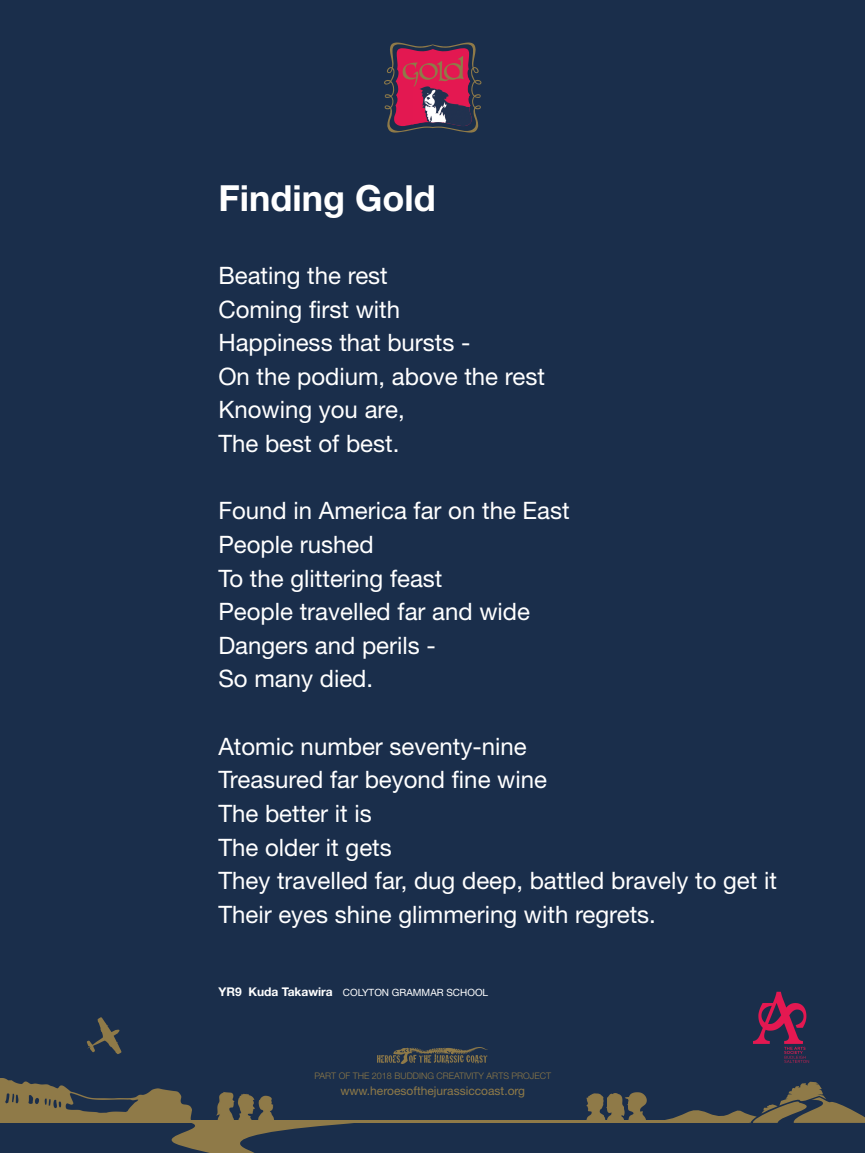
<style>
.page{position:relative;width:865px;height:1153px;background:#fff}
.page>*{position:absolute;margin:0;border:0;box-sizing:border-box;transform-origin:0 0}
.t1{font:700 36px "Helvetica Neue";color:#fff}
.t2{font:24px/33.6px "Helvetica Neue";color:#fff}
.t3{font:12px "Helvetica Neue";color:#8f7a48}
.t4{font:10px "Helvetica Neue";color:#fff}
.t5{font:300 9px "Helvetica Neue";color:#8f7a48}
.s1{font-weight:700;font-size:12px}
</style>
<div class="page">
<div style="left:0;top:0;width:865px;height:1152px;background:#1a2e4b"></div>
<img style="left:216px;top:1092px;width:19px;height:28px">
<img style="left:258px;top:1095px;width:16px;height:25px">
<img style="left:238px;top:1093px;width:17px;height:27px">
<svg style="left:665px;top:1081px;width:200px;height:41px"></svg>
<svg style="left:157px;top:1122px;width:208px;height:30px"></svg>
<img style="left:586px;top:1092px;width:61px;height:28px">
<svg style="left:586px;top:1092px;width:21px;height:1px"></svg>
<img style="left:625px;top:1092px;width:2px;height:28px">
<hr style="left:0;top:1120px;width:748px;height:2px;background:#8f7a48">
<img style="left:378px;top:1047px;width:109px;height:16px">
<svg style="left:384px;top:42px;width:97px;height:91px"></svg>
<img style="left:0;top:1078px;width:192px;height:42px">
<img style="left:87px;top:1017px;width:35px;height:37px">
<img style="left:753px;top:991px;width:57px;height:72px">
<h1 class="t1" style="left:218px;top:165px;width:219px">Finding Gold</h1>
<p class="t2" style="left:218px;top:257px;width:328px">Beating the rest<br>Coming first with<br>Happiness that bursts -<br>On the podium, above the rest<br>Knowing you are,<br>The best of best.</p>
<p class="t2" style="left:218px;top:492px;width:353px">Found in America far on the East<br>People rushed<br>To the glittering feast<br>People travelled far and wide<br>Dangers and perils -<br>So many died.</p>
<p class="t2" style="left:218px;top:727px;width:560px">Atomic number seventy-nine<br>Treasured far beyond fine wine<br>The better it is<br>The older it gets<br>They travelled far, dug deep, battled bravely to get it<br>Their eyes shine glimmering with regrets.</p>
<p class="t4" style="left:218px;top:983px;width:271px"><span class="s1">YR9 Kuda Takawira</span> COLYTON GRAMMAR SCHOOL</p>
<p class="t5" style="left:314px;top:1068px;width:238px">PART OF THE 2018 BUDDING CREATIVITY ARTS PROJECT</p>
<p class="t3" style="left:340px;top:1080px;width:186px">www.heroesofthejurassiccoast.org</p>
</div>
